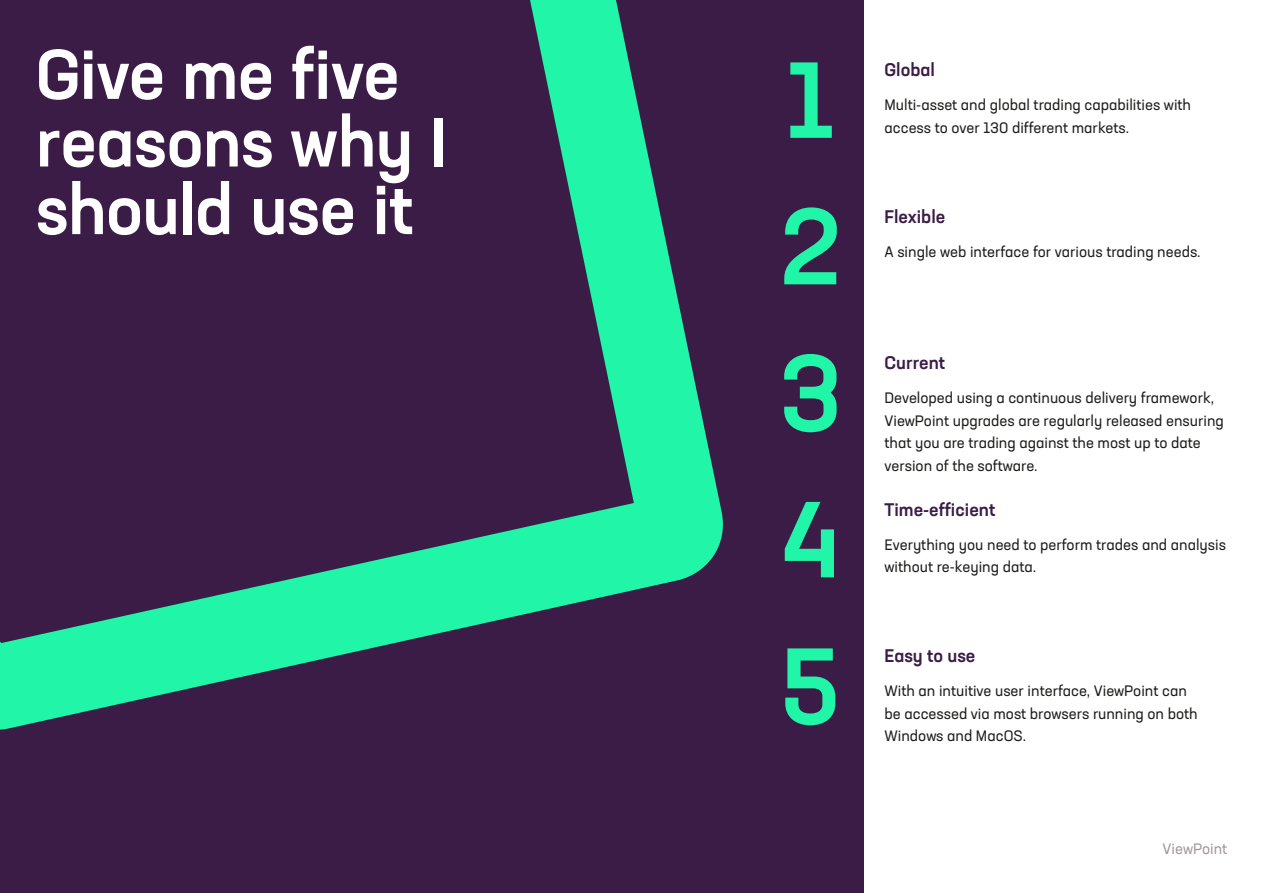
<style>
.page{position:relative;width:1263px;height:893px;background:#fff}
.page>*{position:absolute;margin:0;border:0;box-sizing:border-box;transform-origin:0 0}
.t1{font:500 106.5px "Neusa Next Std";color:#21f5a8}
.t2{font:500 69px/67.7px "Neusa Next Std";letter-spacing:-.01em;color:#fff}
.t3{font:500 18px "Neusa Next Std";color:#3a1c46}
.t4{font:15px/22.5px "Neusa Next Std";color:#1d1d1b}
.t5{font:15px "Neusa Next Std";color:#a0989d}
</style>
<div class="page">
<div style="left:0;top:0;width:863px;height:893px;background:#3a1c46"></div>
<svg style="left:0;top:0;width:723px;height:730px"></svg>
<h2 class="t2" style="left:36px;top:39px;width:413px">Give me five reasons why I should use it</h2>
<h1 class="t1" style="left:786px;top:32px;width:49px">1</h1>
<p class="t3" style="left:884px;top:58px;width:52px">Global</p>
<p class="t4" style="left:884px;top:93px;width:308px">Multi-asset and global trading capabilities with access to over 130 different markets.</p>
<h1 class="t1" style="left:779px;top:179px;width:64px">2</h1>
<p class="t3" style="left:884px;top:205px;width:62px">Flexible</p>
<p class="t4" style="left:884px;top:240px;width:318px">A single web interface for various trading needs.</p>
<h1 class="t1" style="left:778px;top:325px;width:65px">3</h1>
<p class="t3" style="left:884px;top:351px;width:62px">Current</p>
<p class="t4" style="left:884px;top:386px;width:341px">Developed using a continuous delivery framework, ViewPoint upgrades are regularly released ensuring that you are trading against the most up to date version of the software.</p>
<h1 class="t1" style="left:780px;top:472px;width:61px">4</h1>
<p class="t3" style="left:884px;top:498px;width:112px">Time-efficient</p>
<p class="t4" style="left:884px;top:533px;width:343px">Everything you need to perform trades and analysis without re-keying data.</p>
<h1 class="t1" style="left:779px;top:618px;width:63px">5</h1>
<p class="t3" style="left:884px;top:644px;width:92px">Easy to use</p>
<p class="t4" style="left:884px;top:679px;width:315px">With an intuitive user interface, ViewPoint can be accessed via most browsers running on both<br>Windows and MacOS.</p>
<p class="t5" style="left:1162px;top:839px;width:66px">ViewPoint</p>
</div>
